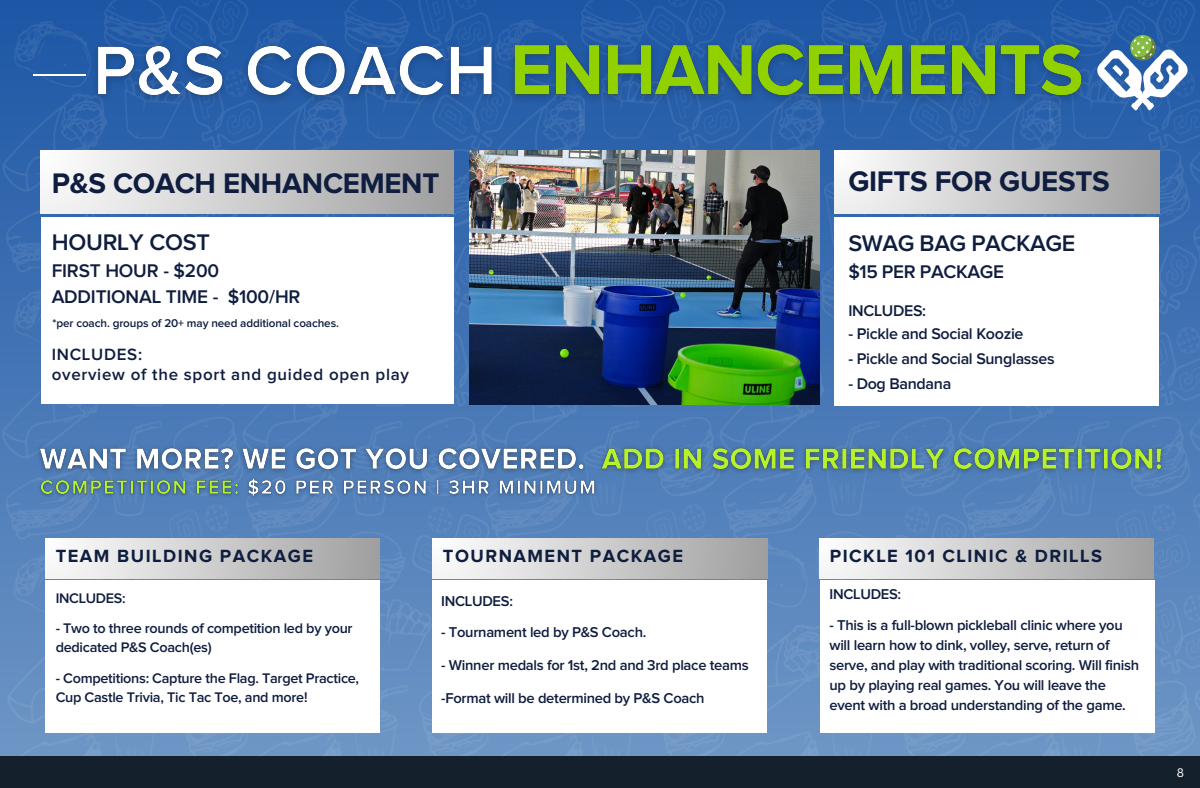
<style>
.page{position:relative;width:1200px;height:788px;background:#fff}
.page>*{position:absolute;margin:0;border:0;box-sizing:border-box;transform-origin:0 0}
.t1{font:700 29.25px "Proxima Nova";letter-spacing:-.01em;color:#0f1d3f}
.t2{font:600 23.38px "Proxima Nova";letter-spacing:-.02em;color:#0f1d3f}
.t3{font:600 19px/26px "Proxima Nova";letter-spacing:-.01em;color:#0f1d3f}
.t4{font:700 18.25px "Proxima Nova";letter-spacing:.08em;color:#0f1d3f}
.t5{font:600 16.88px/19.8px "Proxima Nova";letter-spacing:.045em;color:#0f1d3f}
.t6{font:600 16px "Proxima Nova";letter-spacing:-.02em;color:#0f1d3f}
.t7{font:600 14.75px/20px "Proxima Nova";letter-spacing:-.02em;color:#0f1d3f}
.t8{font:600 14.38px/19.2px "Proxima Nova";letter-spacing:-.02em;color:#0f1d3f}
.t9{font:12px "Canva Sans";color:#fff}
.t10{font:600 11.62px "Proxima Nova";letter-spacing:-.01em;color:#0f1d3f}
</style>
<div class="page">
<img style="left:1061px;top:0;width:139px;height:756px">
<img style="left:585px;top:0;width:476px;height:756px">
<img style="left:0;top:0;width:585px;height:756px">
<div style="left:0;top:756px;width:1200px;height:31px;background:#14212d"></div>
<hr style="left:33px;top:74px;width:52px;height:1px;background:#fff">
<img style="left:501px;top:33px;width:595px;height:79px">
<img style="left:1093px;top:50px;width:100px;height:66px">
<svg style="left:1130px;top:35px;width:26px;height:25px"></svg>
<div style="left:41px;top:217px;width:413px;height:187px;background:#fff"></div>
<div style="left:41px;top:151px;width:412px;height:63px;background:linear-gradient(to right,#fcfcfc,#a0a0a0)"></div>
<img style="left:470px;top:151px;width:349px;height:253px">
<div style="left:835px;top:151px;width:324px;height:63px;background:linear-gradient(to right,#fbfbfb,#a1a1a1)"></div>
<div style="left:45px;top:580px;width:335px;height:152px;background:#fff"></div>
<div style="left:45px;top:538px;width:335px;height:40px;background:linear-gradient(to right,#fdfdfd,#9f9f9f)"></div>
<img style="left:33px;top:441px;width:1137px;height:38px">
<img style="left:85px;top:35px;width:419px;height:75px">
<img style="left:34px;top:472px;width:571px;height:31px">
<div style="left:432px;top:538px;width:335px;height:40px;background:linear-gradient(to right,#fdfdfd,#9f9f9f)"></div>
<div style="left:432px;top:580px;width:335px;height:152px;background:#fff"></div>
<div style="left:820px;top:580px;width:335px;height:152px;background:#fff"></div>
<div style="left:819px;top:538px;width:335px;height:40px;background:linear-gradient(to right,#fdfdfd,#9f9f9f)"></div>
<div style="left:835px;top:217px;width:324px;height:189px;background:#fff"></div>
<p class="t1" style="left:52px;top:170px;width:389px">P&amp;S COACH ENHANCEMENT</p>
<p class="t2" style="left:52px;top:231px;width:160px">HOURLY COST</p>
<p class="t3" style="left:52px;top:258px;width:250px">FIRST HOUR - $200<br>ADDITIONAL TIME - $100/HR</p>
<h5 class="t10" style="left:53px;top:317px;width:288px">*per coach. groups of 20+ may need additional coaches.</h5>
<h4 class="t5" style="left:52px;top:345px;width:359px">INCLUDES:<br>overview of the sport and guided open play</h4>
<p class="t4" style="left:56px;top:548px;width:259px">TEAM BUILDING PACKAGE</p>
<p class="t8" style="left:56px;top:589px;width:71px">INCLUDES:</p>
<p class="t8" style="left:56px;top:619px;width:298px">- Two to three rounds of competition led by your dedicated P&amp;S Coach(es)</p>
<p class="t8" style="left:56px;top:668px;width:305px">- Competitions: Capture the Flag. Target Practice,<br>Cup Castle Trivia, Tic Tac Toe, and more!</p>
<h5 class="t4" style="left:443px;top:548px;width:242px">TOURNAMENT PACKAGE</h5>
<h4 class="t7" style="left:441px;top:591px;width:73px">INCLUDES:</h4>
<h6 class="t7" style="left:441px;top:622px;width:207px">- Tournament led by P&amp;S Coach.</h6>
<p class="t7" style="left:441px;top:655px;width:309px">- Winner medals for 1st, 2nd and 3rd place teams</p>
<p class="t7" style="left:441px;top:688px;width:265px">-Format will be determined by P&amp;S Coach</p>
<h2 class="t1" style="left:848px;top:168px;width:263px">GIFTS FOR GUESTS</h2>
<p class="t2" style="left:848px;top:232px;width:228px">SWAG BAG PACKAGE</p>
<p class="t3" style="left:848px;top:260px;width:157px">$15 PER PACKAGE</p>
<p class="t6" style="left:848px;top:303px;width:79px">INCLUDES:</p>
<p class="t6" style="left:848px;top:326px;width:177px">- Pickle and Social Koozie</p>
<p class="t6" style="left:848px;top:351px;width:208px">- Pickle and Social Sunglasses</p>
<p class="t6" style="left:848px;top:376px;width:104px">- Dog Bandana</p>
<h4 class="t4" style="left:830px;top:548px;width:274px">PICKLE 101 CLINIC &amp; DRILLS</h4>
<h5 class="t7" style="left:830px;top:584px;width:73px">INCLUDES:</h5>
<h6 class="t7" style="left:830px;top:615px;width:311px">- This is a full-blown pickleball clinic where you will learn how to dink, volley, serve, return of serve, and play with traditional scoring. Will finish up by playing real games. You will leave the event with a broad understanding of the game.</h6>
<h2 class="t9" style="left:1177px;top:764px;width:9px">8</h2>
</div>
